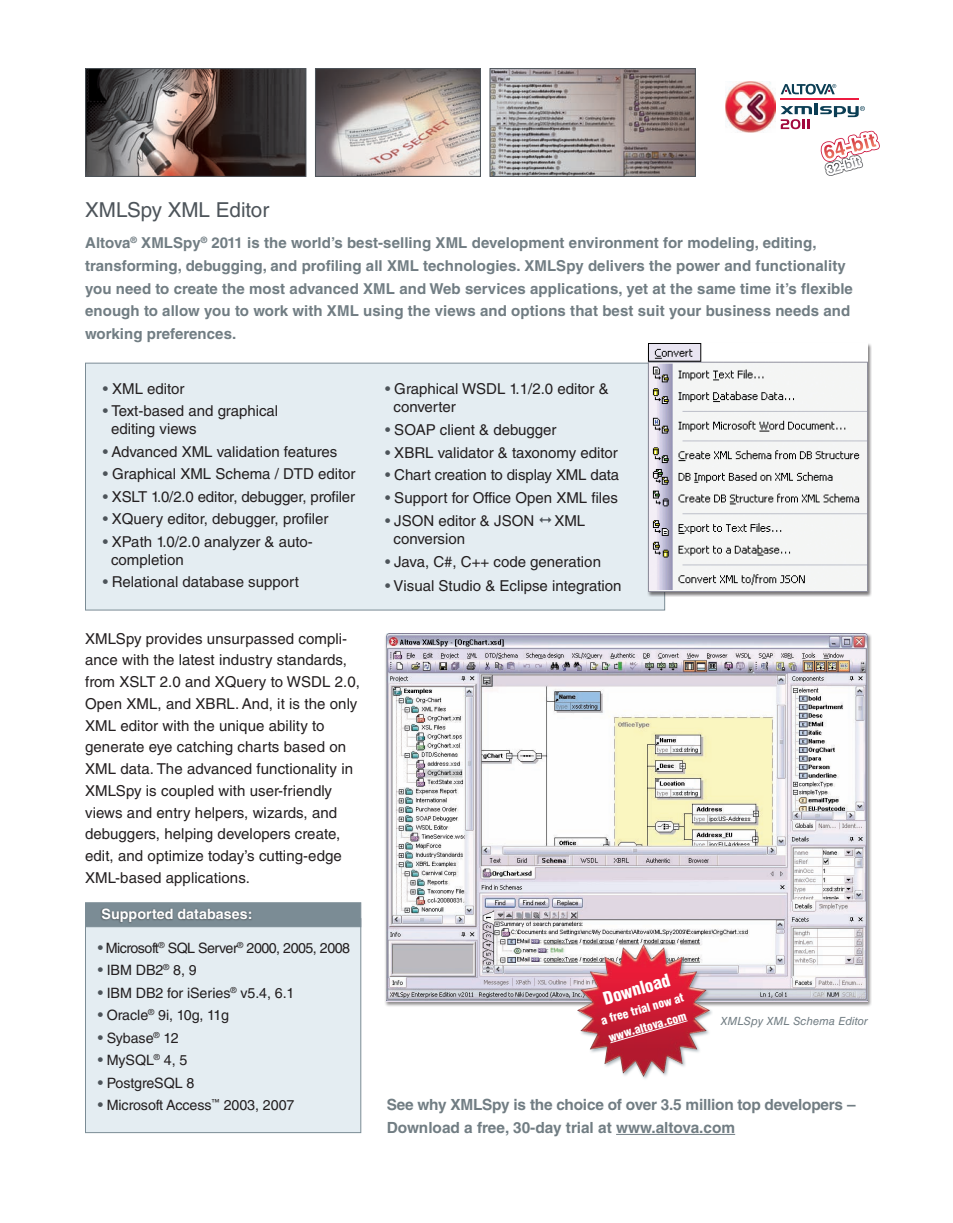
<style>
.page{position:relative;width:953px;height:1223px;background:#fff}
.page>*{position:absolute;margin:0;border:0;box-sizing:border-box;transform-origin:0 0}
.t1{font:20.55px "Helvetica LT Std";color:#4d545a}
.t2{font:900 condensed 17.25px "Helvetica LT Std";color:#fff}
.t3{font:700 15.3px/22.5px "Helvetica LT Std";letter-spacing:-.015em;color:#717d83}
.t4{font:15px/21.8px "Helvetica LT Std";color:#231f20}
.t5{font:700 15px/22.5px "Helvetica LT Std";letter-spacing:.005em;color:#717d83}
.t6{font:14.25px "Helvetica LT Std";letter-spacing:-.005em;color:#231f20}
.t7{font:14.25px "Helvetica LT Std";letter-spacing:-.035em;color:#231f20}
.t8{font:700 14.25px "Helvetica LT Std";letter-spacing:.005em;color:#fff}
.t9{font:900 condensed 11.7px/18.5px "Helvetica LT Std";color:#fff}
.t10{font:italic 11.25px "Helvetica LT Std";letter-spacing:.005em;color:#717d83}
.s1{color:#4d545a}
.s2{font-size:15px;color:#4d545a}
</style>
<div class="page">
<div style="left:384px;top:632px;width:487px;height:375px;background:#231f20;opacity:.5"></div>
<img style="left:386px;top:633px;width:481px;height:367px">
<hr style="left:615px;top:1133px;width:119px;height:1px;background:#717d83">
<div style="left:85px;top:362px;width:579px;height:248px;background:#e4edf2;border:1px solid #7b8c95"></div>
<hr style="left:780px;top:98px;width:78px;height:1px;background:#ed1a40">
<svg style="left:781px;top:84px;width:54px;height:10px"></svg>
<img style="left:725px;top:82px;width:50px;height:50px">
<div style="left:85px;top:918px;width:276px;height:214px;background:#e4edf2;border:1px solid #7b8c95"></div>
<div style="left:646px;top:342px;width:225px;height:255px;background:#231f20;opacity:.6"></div>
<img style="left:648px;top:343px;width:219px;height:248px">
<div style="left:85px;top:902px;width:276px;height:24px;background:#7b8c95;border:1px solid #7b8c95"></div>
<div style="left:100px;top:907px;width:152px;height:16px;background:#231f20;opacity:.6"></div>
<img style="left:87px;top:70px;width:217px;height:105px">
<div style="left:85px;top:68px;width:221px;height:109px;border:1px solid #4d545a"></div>
<img style="left:317px;top:70px;width:161px;height:105px">
<div style="left:315px;top:68px;width:165px;height:109px;border:1px solid #4d545a"></div>
<img style="left:491px;top:70px;width:202px;height:105px">
<div style="left:489px;top:68px;width:206px;height:109px;border:1px solid #4d545a"></div>
<svg style="left:780px;top:103px;width:100px;height:73px"></svg>
<div style="left:576px;top:943px;width:136px;height:137px;background:#7b8c95;opacity:.66"></div>
<img style="left:576px;top:944px;width:132px;height:132px">
<svg style="left:609px;top:1019px;width:79px;height:24px;background:#bf2338"></svg>
<h1 class="t1" style="left:85px;top:198px;width:185px">XMLSpy XML Editor</h1>
<p class="t5" style="left:85px;top:232px;width:769px">Altova<sup>®</sup> XMLSpy<sup>®</sup> 2011 is the world’s best-selling XML development environment for modeling, editing, transforming, debugging, and profiling all XML technologies. XMLSpy delivers the power and functionality you need to create the most advanced XML and Web services applications, yet at the same time it’s flexible enough to allow you to work with XML using the views and options that best suit your business needs and working preferences.</p>
<p class="t4" style="left:103px;top:377px;width:83px"><span class="s1">•</span> XML editor</p>
<p class="t4" style="left:111px;top:402px;width:169px;line-height:18px;text-indent:-8px"><span class="s1">•</span> Text-based and graphical editing views</p>
<p class="t4" style="left:103px;top:440px;width:236px"><span class="s1">•</span> Advanced XML validation features</p>
<p class="t4" style="left:103px;top:463px;width:254px"><span class="s1">•</span> Graphical XML Schema / DTD editor</p>
<p class="t4" style="left:103px;top:485px;width:254px"><span class="s1">•</span> XSLT 1.0/2.0 editor, debugger, profiler</p>
<p class="t4" style="left:103px;top:508px;width:227px"><span class="s1">•</span> XQuery editor, debugger, profiler</p>
<p class="t4" style="left:111px;top:532px;width:203px;line-height:18px;text-indent:-8px"><span class="s1">•</span> XPath 1.0/2.0 analyzer &amp; auto&shy;completion</p>
<p class="t4" style="left:103px;top:571px;width:198px"><span class="s1">•</span> Relational database support</p>
<p class="t4" style="left:85px;top:627px;width:276px">XMLSpy provides unsurpassed compli&shy;ance with the latest industry standards, from XSLT 2.0 and XQuery to WSDL 2.0, Open XML, and XBRL. And, it is the only XML editor with the unique ability to generate eye catching charts based on XML data. The advanced functionality in XMLSpy is coupled with user-friendly views and entry helpers, wizards, and debuggers, helping developers create, edit, and optimize today’s cutting-edge XML-based applications.</p>
<p class="t8" style="left:101px;top:905px;width:153px">Supported databases:</p>
<p class="t7" style="left:98px;top:939px;width:254px"><span class="s2">•</span> Microsoft<sup>®</sup> SQL Server<sup>®</sup> 2000, 2005, 2008</p>
<p class="t6" style="left:98px;top:961px;width:101px"><span class="s2">•</span> IBM DB2<sup>®</sup> 8, 9</p>
<p class="t6" style="left:98px;top:984px;width:198px"><span class="s2">•</span> IBM DB2 for iSeries<sup>®</sup> v5.4, 6.1</p>
<p class="t6" style="left:98px;top:1006px;width:133px"><span class="s2">•</span> Oracle<sup>®</sup> 9i, 10g, 11g</p>
<p class="t6" style="left:98px;top:1029px;width:82px"><span class="s2">•</span> Sybase<sup>®</sup> 12</p>
<p class="t6" style="left:98px;top:1051px;width:91px"><span class="s2">•</span> MySQL<sup>®</sup> 4, 5</p>
<p class="t6" style="left:98px;top:1074px;width:98px"><span class="s2">•</span> PostgreSQL 8</p>
<p class="t6" style="left:98px;top:1096px;width:198px"><span class="s2">•</span> Microsoft Access<sup>™</sup> 2003, 2007</p>
<p class="t4" style="left:393px;top:379px;width:217px;line-height:18.5px;text-indent:-8px"><span class="s1">•</span> Graphical WSDL 1.1/2.0 editor &amp; converter</p>
<p class="t4" style="left:385px;top:419px;width:173px"><span class="s1">•</span> SOAP client &amp; debugger</p>
<p class="t4" style="left:385px;top:441px;width:234px"><span class="s1">•</span> XBRL validator &amp; taxonomy editor</p>
<p class="t4" style="left:385px;top:464px;width:235px"><span class="s1">•</span> Chart creation to display XML data</p>
<p class="t4" style="left:385px;top:486px;width:234px"><span class="s1">•</span> Support for Office Open XML files</p>
<p class="t4" style="left:385px;top:509px;width:150px"><span class="s1">•</span> JSON editor &amp; JSON</p>
<p class="t4" style="left:554px;top:509px;width:32px">XML</p>
<p class="t4" style="left:393px;top:528px;width:73px">conversion</p>
<p class="t4" style="left:385px;top:551px;width:217px"><span class="s1">•</span> Java, C#, C++ code generation</p>
<p class="t4" style="left:385px;top:574px;width:238px"><span class="s1">•</span> Visual Studio &amp; Eclipse integration</p>
<p class="t2" style="left:600px;top:987px;width:70px;rotate:-16deg">Download</p>
<p class="t9" style="left:598px;top:1011px;width:87px;rotate:-16deg">a free trial now at www.altova.com</p>
<p class="t10" style="left:720px;top:1014px;width:149px">XMLSpy XML Schema Editor</p>
<p class="t3" style="left:386px;top:1093px;width:470px">See why XMLSpy is the choice of over 3.5 million top developers –<br>Download a free, 30-day trial at www.altova.com</p>
</div>
